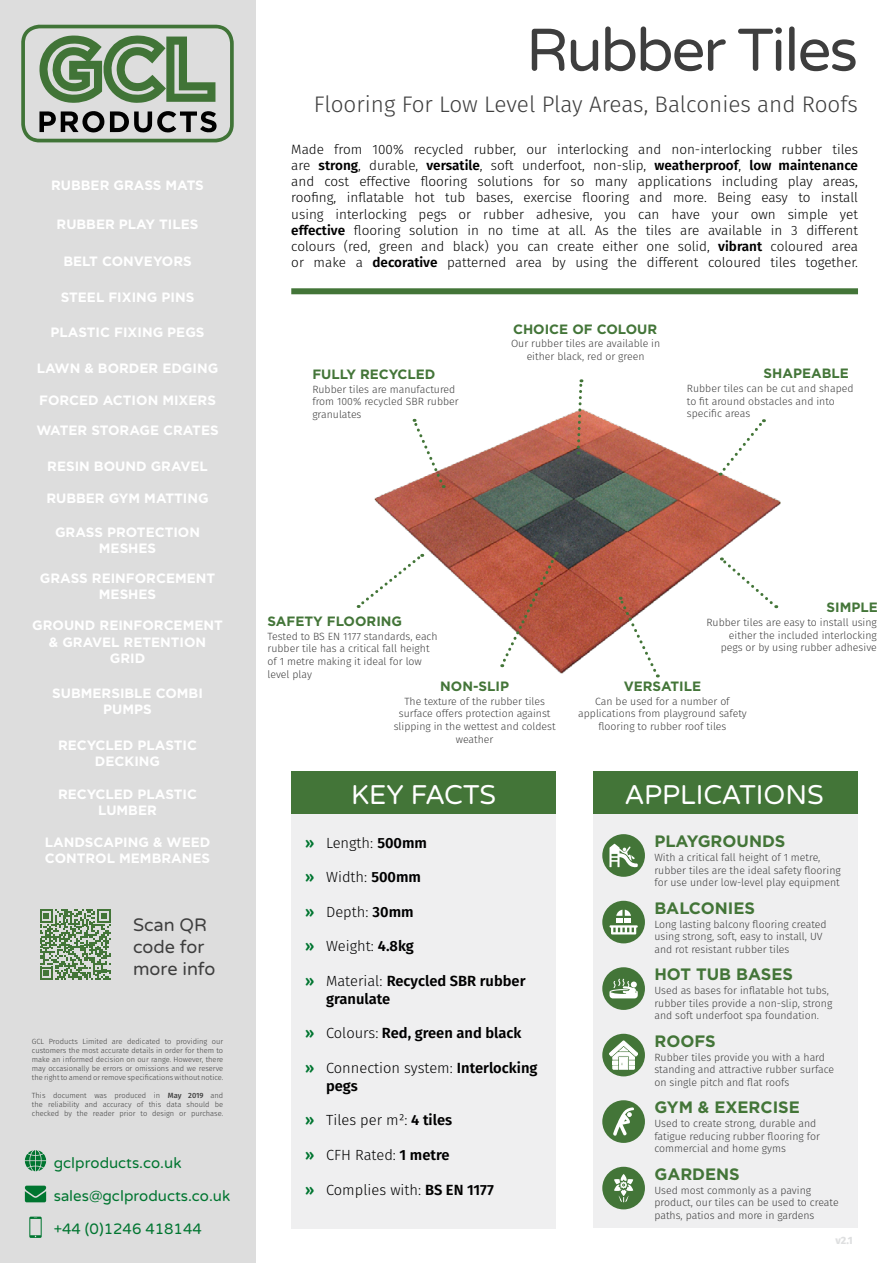
<style>
.page{position:relative;width:893px;height:1263px;background:#fff}
.page>*{position:absolute;margin:0;border:0;box-sizing:border-box;transform-origin:0 0}
.t1{font:60px "Varela Round";letter-spacing:-.04em;color:#3e3e3e}
.t2{font:27px "Varela Round";color:#fff}
.t3{font:300 22.5px "Fira Sans";color:#3e3e3e}
.t4{font:18px/21.6px "Varela Round";color:#3e3e3e}
.t5{font:700 16.5px "Gotham";color:#437538}
.t6{font:15px "Varela Round";color:#007530}
.t7{font:300 14.7px/17.7px "Fira Sans";color:#000}
.t8{font:600 14.7px/17.7px "Fira Sans";color:#000}
.t9{font:300 13.5px/16.2px "Fira Sans";color:#000;text-align:justify}
.t10{font:700 13.5px/16.2px "Gotham";color:#fff;text-align:center}
.t11{font:700 13.5px "Gotham";color:#437538}
.t12{font:300 10.5px/12.6px "Fira Sans";color:#3e3e3e}
.t13{font:800 10.5px "Fira Sans";color:#dedfe0}
.t14{font:300 7.5px/9px "Fira Sans";color:#3e3e3e;text-align:justify}
.s1{font-weight:500}
.s2{font-weight:600}
.s3{font-weight:600;font-size:15px;color:#007530}
.s4{font-size:15px;color:#007530}
.s5{font-weight:300}
</style>
<div class="page">
<div style="left:0;top:0;width:255px;height:1263px;background:#ddd"></div>
<svg style="left:21px;top:25px;width:213px;height:117px"></svg>
<svg style="left:25px;top:1150px;width:21px;height:21px"></svg>
<svg style="left:25px;top:1185px;width:21px;height:17px"></svg>
<svg style="left:29px;top:1216px;width:13px;height:22px"></svg>
<img style="left:374px;top:409px;width:407px;height:269px">
<svg style="left:720px;top:419px;width:46px;height:57px"></svg>
<svg style="left:411px;top:419px;width:34px;height:69px"></svg>
<svg style="left:575px;top:379px;width:9px;height:76px"></svg>
<div style="left:291px;top:288px;width:567px;height:6px;background:#437538"></div>
<svg style="left:719px;top:557px;width:58px;height:51px"></svg>
<svg style="left:358px;top:553px;width:66px;height:55px"></svg>
<svg style="left:500px;top:552px;width:59px;height:115px"></svg>
<svg style="left:617px;top:597px;width:42px;height:80px"></svg>
<div style="left:291px;top:771px;width:265px;height:457px;background:#efeff0"></div>
<div style="left:291px;top:771px;width:265px;height:42px;background:#437538"></div>
<div style="left:593px;top:813px;width:265px;height:415px;background:#efeff0"></div>
<div style="left:593px;top:771px;width:265px;height:42px;background:#437538"></div>
<div style="left:602px;top:834px;width:43px;height:43px;background:#437538;border-radius:50%"></div>
<svg style="left:609px;top:844px;width:29px;height:23px"></svg>
<div style="left:602px;top:901px;width:43px;height:42px;background:#437538;border-radius:50%"></div>
<svg style="left:609px;top:910px;width:29px;height:24px"></svg>
<div style="left:602px;top:967px;width:43px;height:43px;background:#437538;border-radius:50%"></div>
<svg style="left:609px;top:979px;width:29px;height:19px"></svg>
<div style="left:602px;top:1034px;width:43px;height:42px;background:#437538;border-radius:50%"></div>
<svg style="left:609px;top:1041px;width:29px;height:28px"></svg>
<div style="left:602px;top:1100px;width:43px;height:43px;background:#437538;border-radius:50%"></div>
<svg style="left:613px;top:1107px;width:21px;height:29px"></svg>
<div style="left:602px;top:1167px;width:43px;height:42px;background:#437538;border-radius:50%"></div>
<svg style="left:614px;top:1174px;width:19px;height:28px"></svg>
<svg style="left:40px;top:909px;width:70px;height:71px"></svg>
<p class="t10" style="left:51px;top:177px;width:154px">RUBBER GRASS MATS</p>
<p class="t10" style="left:57px;top:216px;width:143px">RUBBER PLAY TILES</p>
<p class="t10" style="left:63px;top:252px;width:130px">BELT CONVEYORS</p>
<p class="t10" style="left:61px;top:289px;width:135px">STEEL FIXING PINS</p>
<p class="t10" style="left:51px;top:324px;width:156px">PLASTIC FIXING PEGS</p>
<p class="t10" style="left:37px;top:360px;width:183px">LAWN &amp; BORDER EDGING</p>
<p class="t10" style="left:39px;top:392px;width:178px">FORCED ACTION MIXERS</p>
<p class="t10" style="left:36px;top:422px;width:184px">WATER STORAGE CRATES</p>
<p class="t10" style="left:47px;top:458px;width:162px">RESIN BOUND GRAVEL</p>
<p class="t10" style="left:46px;top:490px;width:164px">RUBBER GYM MATTING</p>
<p class="t10" style="left:55px;top:524px;width:147px">GRASS PROTECTION<br>MESHES</p>
<p class="t10" style="left:40px;top:569px;width:177px">GRASS REINFORCEMENT<br>MESHES</p>
<p class="t10" style="left:32px;top:617px;width:192px">GROUND REINFORCEMENT &amp; GRAVEL RETENTION<br>GRID</p>
<p class="t10" style="left:52px;top:684px;width:152px">SUBMERSIBLE COMBI<br>PUMPS</p>
<p class="t10" style="left:58px;top:736px;width:141px">RECYCLED PLASTIC<br>DECKING</p>
<p class="t10" style="left:58px;top:786px;width:141px">RECYCLED PLASTIC<br>LUMBER</p>
<p class="t10" style="left:45px;top:834px;width:167px;text-align:left">LANDSCAPING &amp; WEED<br>CONTROL MEMBRANES</p>
<h3 class="t4" style="left:133px;top:915px;width:84px">Scan QR code for more info</h3>
<p class="t14" style="left:32px;top:1036px;width:193px">GCL Products Limited are dedicated to providing our customers the most accurate details in order for them to make an informed decision on our range. However, there may occasionally be errors or omissions and we reserve the right to amend or remove specifications without notice.</p>
<p class="t14" style="left:32px;top:1090px;width:193px">This document was produced in <span class="s1">May 2019</span> and the reliability and accuracy of this data should be checked by the reader prior to design or purchase.</p>
<h3 class="t6" style="left:54px;top:1154px;width:129px">gclproducts.co.uk</h3>
<h3 class="t6" style="left:54px;top:1187px;width:178px">sales@gclproducts.co.uk</h3>
<h3 class="t6" style="left:54px;top:1220px;width:150px">+44 (0)1246 418144</h3>
<h1 class="t1" style="left:526px;top:16px;width:334px">Rubber Tiles</h1>
<h3 class="t3" style="left:314px;top:88px;width:546px">Flooring For Low Level Play Areas, Balconies and Roofs</h3>
<p class="t9" style="left:291px;top:141px;width:568px">Made from 100% recycled rubber, our interlocking and non-interlocking rubber tiles are <span class="s2">strong</span>, durable, <span class="s2">versatile</span>, soft underfoot, non-slip, <span class="s2">weatherproof</span>, <span class="s2">low maintenance </span>and cost effective flooring solutions for so many applications including play areas, roofing, inflatable hot tub bases, exercise flooring and more. Being easy to install using interlocking pegs or rubber adhesive, you can have your own simple yet <span class="s2">effective</span> flooring solution in no time at all. As the tiles are available in 3 different colours (red, green and black) you can create either one solid, <span class="s2">vibrant</span> coloured area or make a <span class="s2">decorative</span> patterned area by using the different coloured tiles together.</p>
<p class="t11" style="left:513px;top:321px;width:146px">CHOICE OF COLOUR</p>
<p class="t11" style="left:312px;top:366px;width:125px">FULLY RECYCLED</p>
<p class="t12" style="left:312px;top:383px;width:148px">Rubber tiles are manufactured from 100% recycled SBR rubber granulates</p>
<p class="t12" style="left:511px;top:337px;width:151px;text-align:center">Our rubber tiles are available in either black, red or green</p>
<p class="t11" style="left:763px;top:366px;width:87px">SHAPEABLE</p>
<p class="t12" style="left:687px;top:382px;width:168px">Rubber tiles can be cut and shaped to fit around obstacles and into specific areas</p>
<p class="t11" style="left:827px;top:599px;width:53px">SIMPLE</p>
<p class="t11" style="left:267px;top:613px;width:136px">SAFETY FLOORING</p>
<p class="t12" style="left:267px;top:630px;width:172px">Tested to BS EN 1177 standards, each rubber tile has a critical fall height of 1 metre making it ideal for low level play</p>
<p class="t11" style="left:440px;top:678px;width:70px">NON-SLIP</p>
<p class="t12" style="left:394px;top:695px;width:163px;text-align:center">The texture of the rubber tiles surface offers protection against slipping in the wettest and coldest weather</p>
<h2 class="t2" style="left:351px;top:780px;width:147px">KEY FACTS</h2>
<h3 class="t7" style="left:305px;top:833px;width:123px"><span class="s3">»</span> Length: <span class="s2">500mm</span></h3>
<h3 class="t7" style="left:305px;top:868px;width:117px"><span class="s3">»</span> Width: <span class="s2">500mm</span></h3>
<h3 class="t7" style="left:305px;top:903px;width:110px"><span class="s3">»</span> Depth: <span class="s2">30mm</span></h3>
<h3 class="t7" style="left:305px;top:937px;width:110px"><span class="s3">»</span> Weight: <span class="s2">4.8kg</span></h3>
<h3 class="t8" style="left:326px;top:971px;width:201px;text-indent:-21px"><span class="s4">»</span> <span class="s5">Material:</span> Recycled SBR rubber granulate</h3>
<h3 class="t8" style="left:305px;top:1023px;width:218px"><span class="s4">»</span> <span class="s5">Colours:</span> Red, green and black</h3>
<h3 class="t7" style="left:326px;top:1059px;width:213px;text-indent:-21px"><span class="s3">»</span> Connection system: <span class="s2">Interlocking pegs</span></h3>
<h3 class="t7" style="left:305px;top:1111px;width:148px"><span class="s3">»</span> Tiles per m²: <span class="s2">4 tiles</span></h3>
<h3 class="t7" style="left:305px;top:1146px;width:146px"><span class="s3">»</span> CFH Rated: <span class="s2">1 metre</span></h3>
<h3 class="t7" style="left:305px;top:1180px;width:190px"><span class="s3">»</span> Complies with: <span class="s2">BS EN 1177</span></h3>
<p class="t12" style="left:706px;top:616px;width:172px;text-align:right">Rubber tiles are easy to install using either the included interlocking pegs or by using rubber adhesive</p>
<p class="t11" style="left:624px;top:678px;width:79px">VERSATILE</p>
<p class="t12" style="left:578px;top:695px;width:170px;text-align:center">Can be used for a number of applications from playground safety flooring to rubber roof tiles</p>
<h2 class="t2" style="left:625px;top:780px;width:200px">APPLICATIONS</h2>
<h3 class="t5" style="left:654px;top:832px;width:132px">PLAYGROUNDS</h3>
<p class="t12" style="left:654px;top:851px;width:188px">With a critical fall height of 1 metre, rubber tiles are the ideal safety flooring for use under low-level play equipment</p>
<h3 class="t5" style="left:654px;top:898px;width:102px">BALCONIES</h3>
<p class="t12" style="left:654px;top:917px;width:174px">Long lasting balcony flooring created using strong, soft, easy to install, UV and rot resistant rubber tiles</p>
<h3 class="t5" style="left:654px;top:965px;width:140px">HOT TUB BASES</h3>
<p class="t12" style="left:654px;top:984px;width:179px">Used as bases for inflatable hot tubs, rubber tiles provide a non-slip, strong and soft underfoot spa foundation.</p>
<h3 class="t5" style="left:654px;top:1031px;width:63px">ROOFS</h3>
<p class="t12" style="left:654px;top:1050px;width:181px">Rubber tiles provide you with a hard standing and attractive rubber surface on single pitch and flat roofs</p>
<h3 class="t5" style="left:654px;top:1098px;width:147px">GYM &amp; EXERCISE</h3>
<p class="t12" style="left:654px;top:1117px;width:167px">Used to create strong, durable and fatigue reducing rubber flooring for commercial and home gyms</p>
<h3 class="t5" style="left:654px;top:1164px;width:87px">GARDENS</h3>
<p class="t12" style="left:654px;top:1183px;width:186px">Used most commonly as a paving product, our tiles can be used to create paths, patios and more in gardens</p>
<p class="t13" style="left:835px;top:1231px;width:19px">v2.1</p>
</div>
